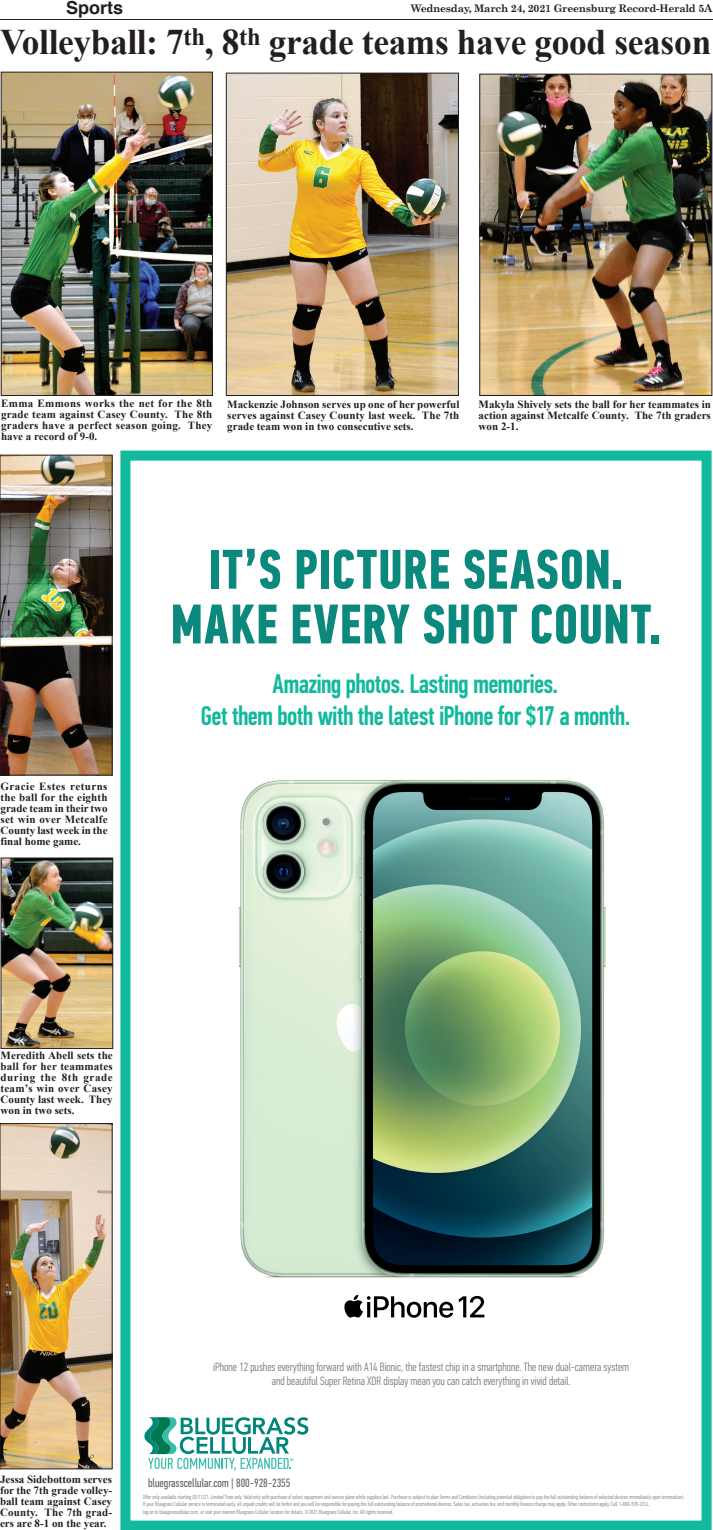
<style>
.page{position:relative;width:713px;height:1530px;background:#fff}
.page>*{position:absolute;margin:0;border:0;box-sizing:border-box;transform-origin:0 0}
.t1{font:700 55.9px/54.8px "PF Din Text Comp Pro";letter-spacing:.01em;color:#0c897d;text-align:center}
.Headline_36{font:700 36px "Times New Roman";letter-spacing:-.01em;color:#231f20}
.t2{font:500 27px/32px "PF Din Text Comp Pro";letter-spacing:-.03em;color:#11b99d;text-align:center}
.t3{font:700 18px "Helvetica";color:#231f20}
.t4{font:12.1px "PF Din Text Comp Pro";color:#636366}
.t5{font:300 12px/14.4px "PF Din Text Comp Pro";color:#787c80;text-align:center}
.cutline{font:700 11px/11px "Times New Roman";color:#231f20;text-align:justify}
.t6{font:700 10.5px "Century Schoolbook";letter-spacing:-.025em;color:#231f20}
.t7{font:300 6px/7.2px "PF Din Text Comp Pro";color:#808285}
.s1{font-size:11px}
</style>
<div class="page">
<hr style="left:0;top:19px;width:712px;height:1px;background:#231f20">
<div style="left:120px;top:451px;width:591px;height:1079px;border:10px solid #11b99d"></div>
<svg style="left:144px;top:1417px;width:164px;height:54px"></svg>
<img style="left:239px;top:780px;width:367px;height:538px">
<svg style="left:343px;top:1295px;width:141px;height:23px"></svg>
<img style="left:228px;top:75px;width:228px;height:319px">
<div style="left:226px;top:73px;width:232px;height:323px;border:1px solid #231f20"></div>
<img style="left:2px;top:1125px;width:108px;height:342px">
<div style="left:0;top:1123px;width:112px;height:346px;border:1px solid #231f20"></div>
<img style="left:3px;top:860px;width:108px;height:187px">
<div style="left:1px;top:858px;width:112px;height:191px;border:1px solid #231f20"></div>
<img style="left:3px;top:74px;width:207px;height:320px">
<div style="left:1px;top:72px;width:211px;height:324px;border:1px solid #231f20"></div>
<img style="left:481px;top:76px;width:228px;height:318px">
<div style="left:479px;top:74px;width:232px;height:322px;border:1px solid #231f20"></div>
<img style="left:2px;top:457px;width:108px;height:316px">
<div style="left:0;top:455px;width:112px;height:320px;border:1px solid #231f20"></div>
<p class="t3" style="left:66px;top:-7px;width:59px">Sports</p>
<p class="t6" style="left:411px;top:2px;width:302px">Wednesday, March 24, 2021 Greensburg Record-Herald 5<span class="s1">A</span></p>
<p class="Headline_36" style="left:0;top:17px;width:712px">Volleyball: 7<sup>th</sup>, 8<sup>th</sup> grade teams have good season</p>
<p class="cutline" style="left:1px;top:397px;width:212px">Emma Emmons works the net for the 8th grade team against Casey County. The 8th graders have a perfect season going. They have a record of 9-0.</p>
<p class="cutline" style="left:227px;top:398px;width:233px">Mackenzie Johnson serves up one of her powerful serves against Casey County last week. The 7th grade team won in two consecutive sets.</p>
<p class="cutline" style="left:478px;top:398px;width:234px">Makyla Shively sets the ball for her teammates in action against Metcalfe County. The 7th graders won 2-1.</p>
<p class="t1" style="left:170px;top:542px;width:492px">IT’S PICTURE SEASON.<br>MAKE EVERY SHOT COUNT.</p>
<p class="cutline" style="left:1px;top:781px;width:108px">Gracie Estes returns the ball for the eighth grade team in their two set win over Metcalfe County last week in the final home game.</p>
<p class="cutline" style="left:1px;top:1050px;width:114px">Meredith Abell sets the ball for her teammates during the 8th grade team’s win over Casey County last week. They won in two sets.</p>
<p class="t2" style="left:200px;top:668px;width:431px">Amazing photos. Lasting memories.<br>Get them both with the latest iPhone for $17 a month.</p>
<p class="t5" style="left:213px;top:1359px;width:417px">iPhone 12 pushes everything forward with A14 Bionic, the fastest chip in a smartphone. The new dual-camera system and beautiful Super Retina XDR display mean you can catch everything in vivid detail.</p>
<p class="cutline" style="left:0;top:1473px;width:114px">Jessa Sidebottom serves for the 7th grade volley&shy;ball team against Casey County. The 7th grad&shy;ers are 8-1 on the year.</p>
<p class="t4" style="left:148px;top:1476px;width:144px">bluegrasscellular.com | 800-928-2355</p>
<p class="t7" style="left:143px;top:1493px;width:542px">Offer only available starting 03/11/21. Limited Time only. Valid only with purchase of select equipment and service plans while supplies last. Purchase is subject to plan Terms and Conditions (including potential obligation to pay the full outstanding balance of selected devices immediately upon termination).<br>If your Bluegrass Cellular service is terminated early, all unpaid credits will be forfeit and you will be responsible for paying the full outstanding balance of promotional devices. Sales tax, activation fee, and monthly finance charge may apply. Other restrictions apply. Call 1-800-928-CELL,<br>log on to bluegrasscellular.com, or visit your nearest Bluegrass Cellular location for details. ©2021 Bluegrass Cellular, Inc. All rights reserved.</p>
</div>
